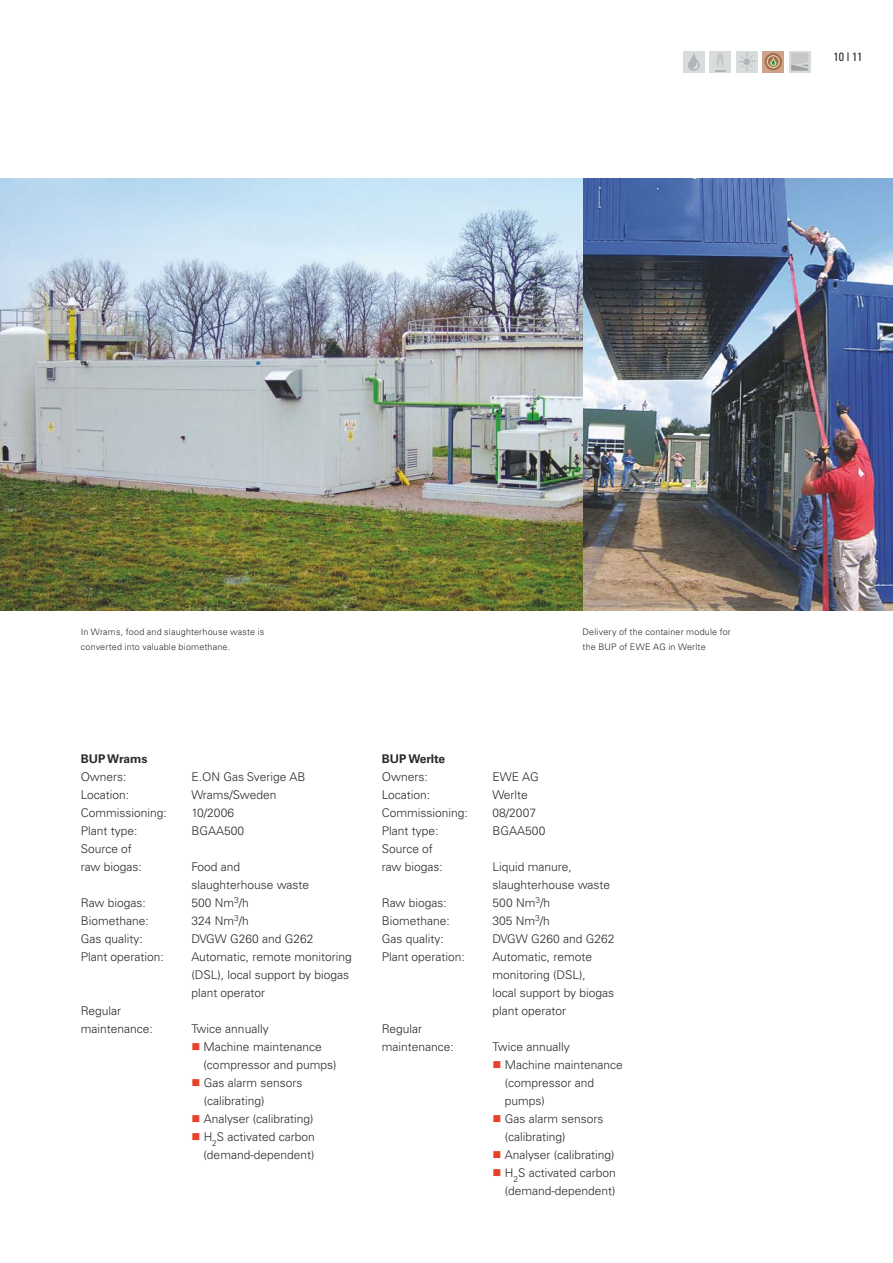
<style>
.page{position:relative;width:893px;height:1263px;background:#fff}
.page>*{position:absolute;margin:0;border:0;box-sizing:border-box;transform-origin:0 0}
.t1{font:300 12px/18px "Univers LTCYR 45";color:#2a2a2c}
.t2{font:700 12px "Univers LTCYR 65";color:#2a2a2c}
.t3{font:condensed 12px "Univers LTCYR 57";color:#2a2a2c}
.t4{font:300 9px/15px "Univers LTCYR 45";letter-spacing:.02em;color:#2a2a2c}
.s1{color:#e7422a}
</style>
<div class="page">
<div style="left:789px;top:51px;width:21px;height:21px;background:#d3d5d7"></div>
<svg style="left:791px;top:53px;width:17px;height:18px"></svg>
<div style="left:709px;top:51px;width:22px;height:21px;background:#d9dcdd"></div>
<svg style="left:715px;top:52px;width:10px;height:19px"></svg>
<div style="left:683px;top:51px;width:21px;height:21px;background:#d9dcdd"></div>
<svg style="left:688px;top:53px;width:12px;height:18px"></svg>
<div style="left:736px;top:51px;width:21px;height:21px;background:#d9dcdd"></div>
<svg style="left:738px;top:53px;width:17px;height:17px"></svg>
<svg style="left:763px;top:51px;width:21px;height:21px"></svg>
<svg style="left:765px;top:53px;width:17px;height:17px"></svg>
<svg style="left:767px;top:55px;width:13px;height:13px"></svg>
<img style="left:583px;top:179px;width:310px;height:432px">
<img style="left:0;top:179px;width:583px;height:432px">
<p class="t3" style="left:833px;top:51px;width:31px">10 l 11</p>
<p class="t4" style="left:81px;top:625px;width:185px">In Wrams, food and slaughterhouse waste is converted into valuable biomethane.</p>
<p class="t4" style="left:583px;top:625px;width:150px">Delivery of the container module for the BUP of EWE AG in Werlte</p>
<p class="t2" style="left:81px;top:755px;width:68px">BUP Wrams</p>
<p class="t1" style="left:81px;top:769px;width:47px">Owners:</p>
<p class="t1" style="left:191px;top:769px;width:116px">E.ON Gas Sverige AB</p>
<p class="t1" style="left:81px;top:787px;width:50px">Location:</p>
<p class="t1" style="left:191px;top:787px;width:87px">Wrams/Sweden</p>
<p class="t1" style="left:81px;top:805px;width:88px">Commissioning:</p>
<p class="t1" style="left:191px;top:805px;width:44px">10/2006</p>
<p class="t1" style="left:81px;top:823px;width:58px">Plant type:</p>
<p class="t1" style="left:191px;top:823px;width:54px">BGAA500</p>
<p class="t1" style="left:81px;top:841px;width:63px">Source of raw biogas:</p>
<p class="t1" style="left:191px;top:859px;width:119px">Food and slaughterhouse waste</p>
<p class="t1" style="left:81px;top:895px;width:66px">Raw biogas:</p>
<p class="t1" style="left:191px;top:895px;width:59px">500 Nm<sup>3</sup>/h</p>
<p class="t1" style="left:81px;top:913px;width:70px">Biomethane:</p>
<p class="t1" style="left:191px;top:913px;width:59px">324 Nm<sup>3</sup>/h</p>
<p class="t1" style="left:81px;top:931px;width:64px">Gas quality:</p>
<p class="t1" style="left:191px;top:931px;width:124px">DVGW G260 and G262</p>
<p class="t1" style="left:81px;top:949px;width:85px">Plant operation:</p>
<p class="t1" style="left:191px;top:949px;width:162px">Automatic, remote monitoring (DSL), local support by biogas plant operator</p>
<p class="t1" style="left:81px;top:1003px;width:74px">Regular maintenance:</p>
<p class="t1" style="left:191px;top:1021px;width:79px">Twice annually</p>
<p class="t1" style="left:204px;top:1039px;width:134px;text-indent:-12px"><span class="s1">■</span> Machine maintenance (compressor and pumps)</p>
<p class="t1" style="left:204px;top:1075px;width:100px;text-indent:-12px"><span class="s1">■</span> Gas alarm sensors (calibrating)</p>
<p class="t1" style="left:191px;top:1111px;width:124px"><span class="s1">■</span> Analyser (calibrating)</p>
<p class="t1" style="left:191px;top:1129px;width:125px;text-align:right"><span class="s1">■</span> H<sub>2</sub>S activated carbon (demand-dependent)</p>
<p class="t2" style="left:382px;top:755px;width:65px">BUP Werlte</p>
<p class="t1" style="left:382px;top:769px;width:47px">Owners:</p>
<p class="t1" style="left:492px;top:769px;width:48px">EWE AG</p>
<p class="t1" style="left:382px;top:787px;width:50px">Location:</p>
<p class="t1" style="left:492px;top:787px;width:37px">Werlte</p>
<p class="t1" style="left:382px;top:805px;width:88px">Commissioning:</p>
<p class="t1" style="left:492px;top:805px;width:45px">08/2007</p>
<p class="t1" style="left:382px;top:823px;width:58px">Plant type:</p>
<p class="t1" style="left:492px;top:823px;width:54px">BGAA500</p>
<p class="t1" style="left:382px;top:841px;width:63px">Source of raw biogas:</p>
<p class="t1" style="left:492px;top:859px;width:119px">Liquid manure, slaughterhouse waste</p>
<p class="t1" style="left:382px;top:895px;width:66px">Raw biogas:</p>
<p class="t1" style="left:492px;top:895px;width:59px">500 Nm<sup>3</sup>/h</p>
<p class="t1" style="left:382px;top:913px;width:70px">Biomethane:</p>
<p class="t1" style="left:492px;top:913px;width:59px">305 Nm<sup>3</sup>/h</p>
<p class="t1" style="left:382px;top:931px;width:64px">Gas quality:</p>
<p class="t1" style="left:492px;top:931px;width:124px">DVGW G260 and G262</p>
<p class="t1" style="left:382px;top:949px;width:85px">Plant operation:</p>
<p class="t1" style="left:492px;top:949px;width:123px">Automatic, remote monitoring (DSL),<br>local support by biogas plant operator</p>
<p class="t1" style="left:382px;top:1021px;width:74px">Regular maintenance:</p>
<p class="t1" style="left:492px;top:1039px;width:79px">Twice annually</p>
<p class="t1" style="left:505px;top:1057px;width:120px;text-indent:-12px"><span class="s1">■</span> Machine maintenance (compressor and pumps)</p>
<p class="t1" style="left:505px;top:1111px;width:100px;text-indent:-12px"><span class="s1">■</span> Gas alarm sensors (calibrating)</p>
<p class="t1" style="left:492px;top:1147px;width:124px"><span class="s1">■</span> Analyser (calibrating)</p>
<p class="t1" style="left:492px;top:1165px;width:125px;text-align:right"><span class="s1">■</span> H<sub>2</sub>S activated carbon (demand-dependent)</p>
</div>
